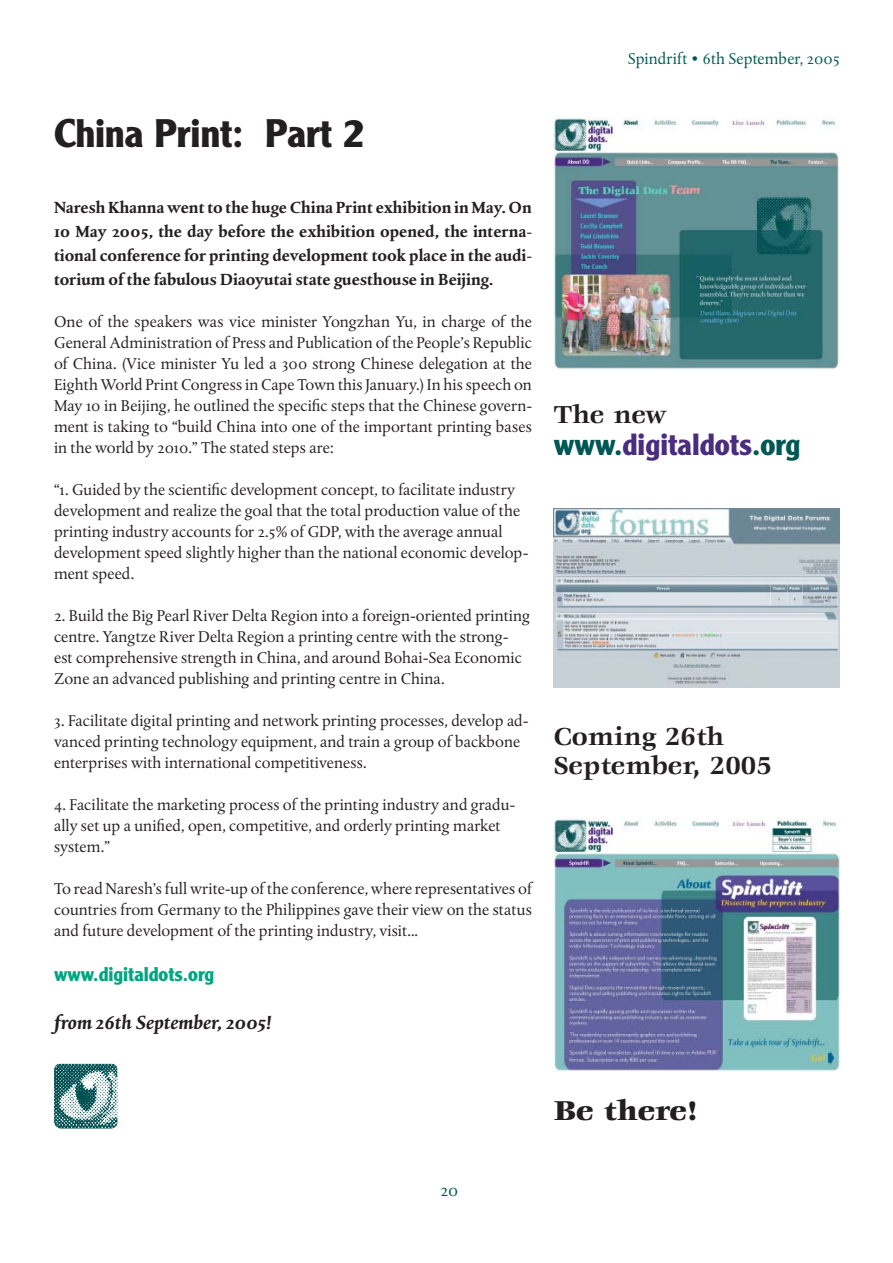
<style>
.page{position:relative;width:893px;height:1263px;background:#fff}
.page>*{position:absolute;margin:0;border:0;box-sizing:border-box;transform-origin:0 0}
.t1{font:700 39px "Clearface Gothic LH";color:#231f20}
.t2{font:700 30px "Clearface Gothic LH";color:#4b2d80}
.t3{font:900 30px "AT Veljovic";color:#231f20}
.t4{font:700 27px/28.5px "AT Veljovic";color:#231f20}
.t5{font:19.5px "Albertina MT Bold Italic Os F";color:#231f20}
.t6{font:700 19.5px "Clearface Gothic LH";color:#01a681}
.t7{font:18px "Albertina MT Regular Os F";color:#005753}
.t8{font:16.5px/21px "Albertina MT Regular Os F";color:#231f20}
.t9{font:16.5px/24px "Albertina MT Bold Os F";color:#231f20;text-align:justify}
.t10{font:16.5px "Albertina MT Regular Os F";color:#005753}
.s1{color:#005753}
</style>
<div class="page">
<svg style="left:54px;top:1064px;width:64px;height:64px"></svg>
<img style="left:554px;top:118px;width:285px;height:251px">
<img style="left:553px;top:509px;width:286px;height:179px">
<img style="left:554px;top:819px;width:285px;height:252px">
<h1 class="t1" style="left:54px;top:119px;width:312px">China Print: Part 2</h1>
<p class="t10" style="left:627px;top:51px;width:214px">Spindrift • 6th September, 2005</p>
<p class="t9" style="left:54px;top:196px;width:479px">Naresh Khanna went to the huge China Print exhibition in May. On 10 May 2005, the day before the exhibition opened, the interna&shy;tional conference for printing development took place in the audi&shy;torium of the fabulous Diaoyutai state guesthouse in Beijing.</p>
<p class="t8" style="left:54px;top:312px;width:479px;text-align:justify">One of the speakers was vice minister Yongzhan Yu, in charge of the General Administration of Press and Publication of the People’s Republic of China. (Vice minister Yu led a 300 strong Chinese delegation at the Eighth World Print Congress in Cape Town this January.) In his speech on May 10 in Beijing, he outlined the specific steps that the Chinese govern&shy;ment is taking to “build China into one of the important printing bases in the world by 2010.” The stated steps are:</p>
<p class="t8" style="left:54px;top:480px;width:476px">“1. Guided by the scientific development concept, to facilitate industry development and realize the goal that the total production value of the printing industry accounts for 2.5% of GDP, with the average annual development speed slightly higher than the national economic develop&shy;ment speed.</p>
<p class="t8" style="left:54px;top:606px;width:477px">2. Build the Big Pearl River Delta Region into a foreign-oriented printing centre. Yangtze River Delta Region a printing centre with the strong&shy;est comprehensive strength in China, and around Bohai-Sea Economic Zone an advanced publishing and printing centre in China.</p>
<p class="t8" style="left:54px;top:711px;width:476px">3. Facilitate digital printing and network printing processes, develop ad&shy;vanced printing technology equipment, and train a group of backbone enterprises with international competitiveness.</p>
<p class="t8" style="left:54px;top:795px;width:462px">4. Facilitate the marketing process of the printing industry and gradu&shy;ally set up a unified, open, competitive, and orderly printing market system.”</p>
<p class="t8" style="left:54px;top:879px;width:479px;text-align:justify">To read Naresh’s full write-up of the conference, where representatives of countries from Germany to the Philippines gave their view on the status and future development of the printing industry, visit...</p>
<p class="t6" style="left:54px;top:967px;width:162px">www.digitaldots.org</p>
<p class="t5" style="left:54px;top:1013px;width:219px">from 26th September, 2005!</p>
<h3 class="t4" style="left:554px;top:403px;width:115px">The new</h3>
<h2 class="t2" style="left:554px;top:434px;width:248px"><span class="s1">www.</span>digitaldots<span class="s1">.org</span></h2>
<h3 class="t4" style="left:554px;top:725px;width:219px">Coming 26th<br>September, 2005</h3>
<h2 class="t3" style="left:554px;top:1098px;width:145px">Be there!</h2>
<p class="t7" style="left:440px;top:1182px;width:20px">20</p>
</div>
